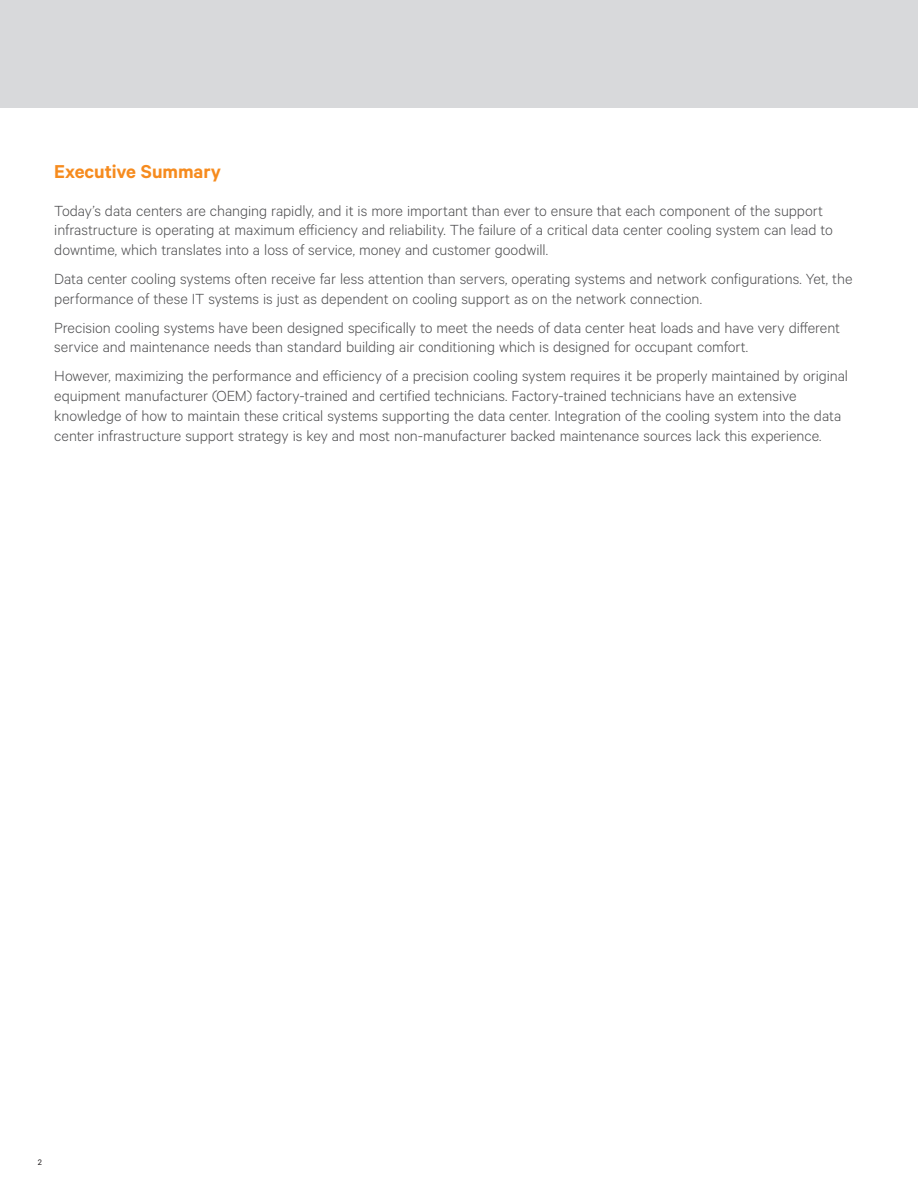
<style>
.page{position:relative;width:918px;height:1188px;background:#fff}
.page>*{position:absolute;margin:0;border:0;box-sizing:border-box;transform-origin:0 0}
.t1{font:600 21px "Calibre";letter-spacing:-.005em;color:#f68b1e}
.t2{font:300 16.5px/19.8px "Calibre";color:#4d4d4f}
.t3{font:9px "Calibre";color:#231f20}
</style>
<div class="page">
<div style="left:0;top:0;width:918px;height:108px;background:#d8d9db"></div>
<p class="t1" style="left:54px;top:159px;width:168px">Executive Summary</p>
<p class="t2" style="left:54px;top:200px;width:780px">Today’s data centers are changing rapidly, and it is more important than ever to ensure that each component of the support infrastructure is operating at maximum efficiency and reliability. The failure of a critical data center cooling system can lead to downtime, which translates into a loss of service, money and customer goodwill.</p>
<p class="t2" style="left:54px;top:268px;width:800px">Data center cooling systems often receive far less attention than servers, operating systems and network configurations. Yet, the performance of these IT systems is just as dependent on cooling support as on the network connection.</p>
<p class="t2" style="left:54px;top:317px;width:787px">Precision cooling systems have been designed specifically to meet the needs of data center heat loads and have very different service and maintenance needs than standard building air conditioning which is designed for occupant comfort.</p>
<p class="t2" style="left:54px;top:365px;width:795px">However, maximizing the performance and efficiency of a precision cooling system requires it be properly maintained by original equipment manufacturer (OEM) factory-trained and certified technicians. Factory-trained technicians have an extensive knowledge of how to maintain these critical systems supporting the data center. Integration of the cooling system into the data center infrastructure support strategy is key and most non-manufacturer backed maintenance sources lack this experience.</p>
<p class="t3" style="left:38px;top:1157px;width:6px">2</p>
</div>
